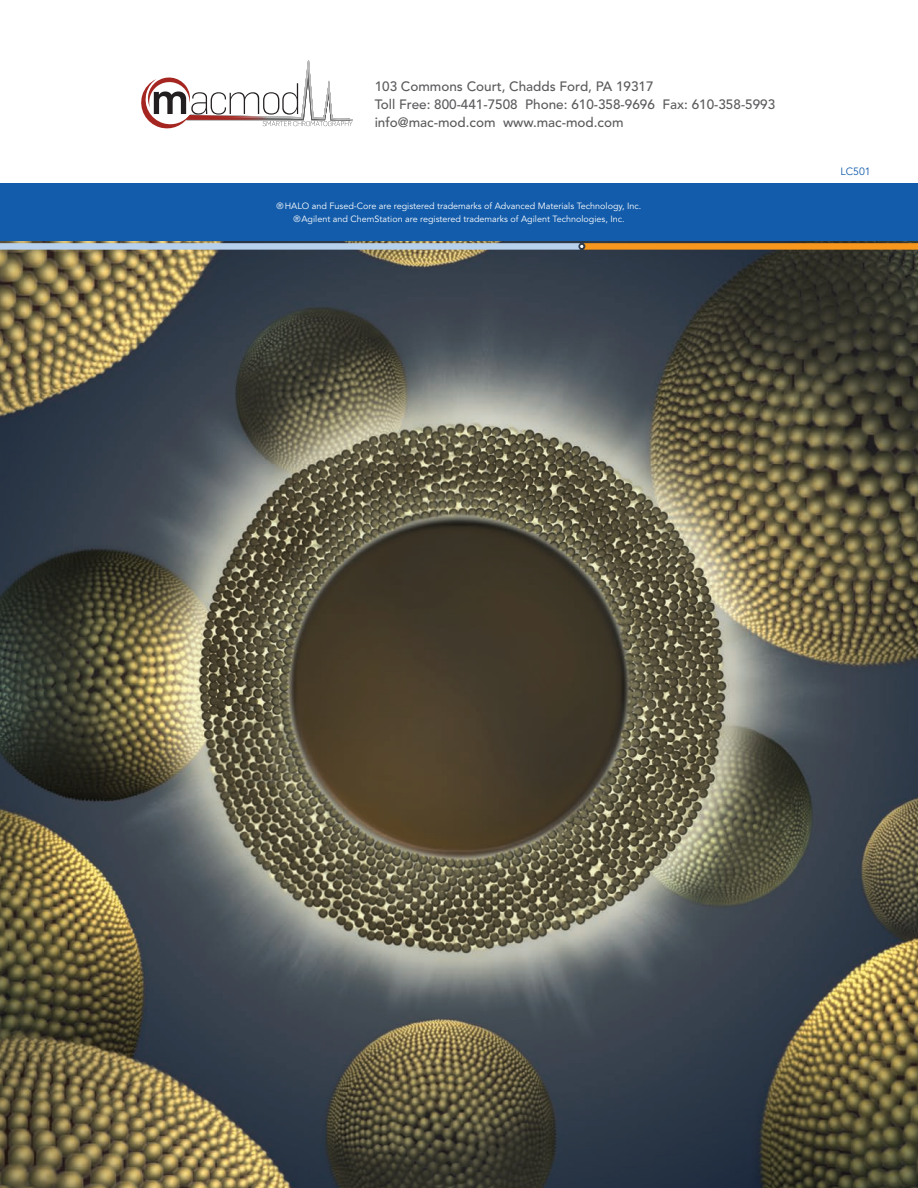
<style>
.page{position:relative;width:918px;height:1188px;background:#fff}
.page>*{position:absolute;margin:0;border:0;box-sizing:border-box;transform-origin:0 0}
.t1{font:500 13.5px/18px "Avenir";color:#5c5a5d}
.t2{font:10.5px "Avenir";color:#135cab}
.t3{font:9px/13.5px "Avenir";color:#fff;text-align:center}
</style>
<div class="page">
<img style="left:0;top:241px;width:918px;height:947px">
<div style="left:0;top:183px;width:918px;height:58px;background:#135cab"></div>
<svg style="left:0;top:243px;width:918px;height:7px;background:#c4b299"></svg>
<svg style="left:141px;top:60px;width:212px;height:68px"></svg>
<h1 class="t1" style="left:375px;top:78px;width:402px">103 Commons Court, Chadds Ford, PA 19317<br>Toll Free: 800-441-7508 Phone: 610-358-9696 Fax: 610-358-5993 info@mac-mod.com www.mac-mod.com</h1>
<p class="t3" style="left:277px;top:199px;width:366px">®HALO and Fused-Core are registered trademarks of Advanced Materials Technology, Inc. ®Agilent and ChemStation are registered trademarks of Agilent Technologies, Inc.</p>
<p class="t2" style="left:841px;top:165px;width:32px">LC501</p>
</div>
